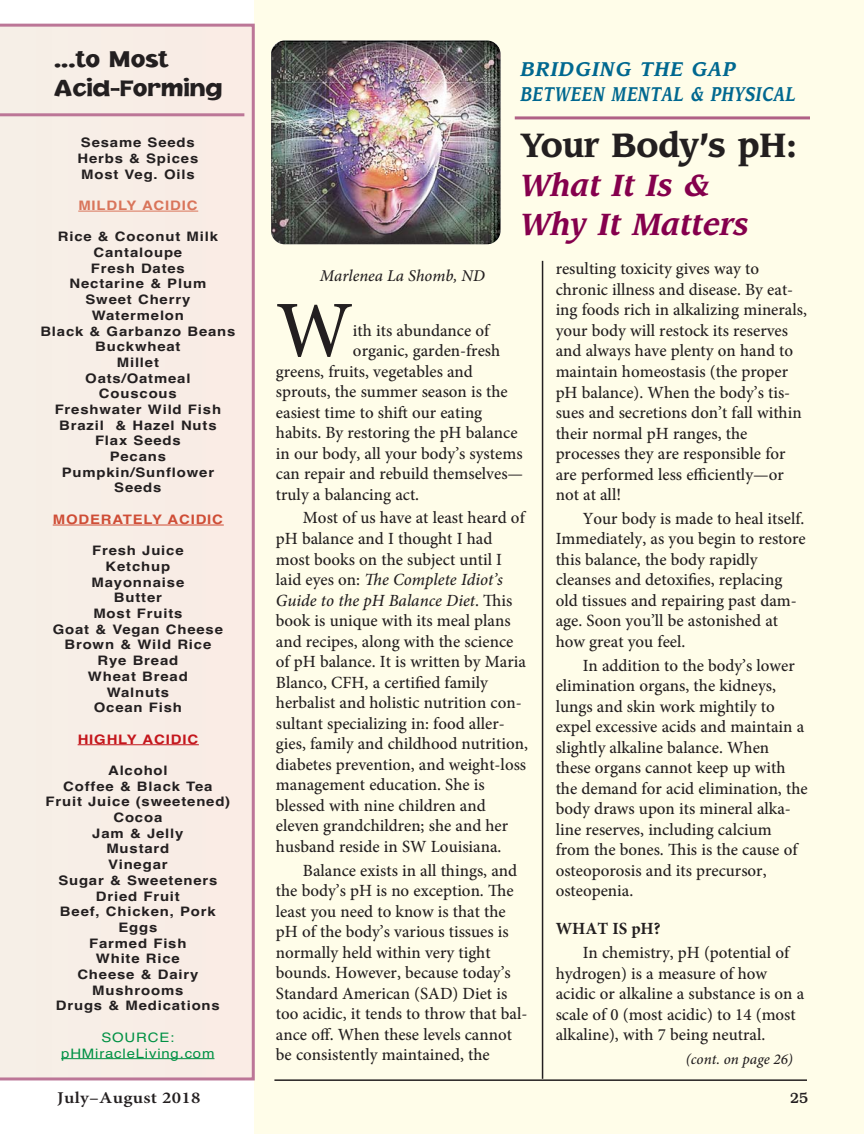
<style>
.page{position:relative;width:864px;height:1134px;background:#fff}
.page>*{position:absolute;margin:0;border:0;box-sizing:border-box;transform-origin:0 0}
.t1{font:500 80.1px "Minion Pro";color:#231f20}
.t2{font:700 33px "Leawood";color:#231f20;scale:.95 1}
.t3{font:italic 700 30px/38.7px "Leawood";color:#85004d;scale:.95 1}
.t4{font:900 24px/28.8px "Jacoby ICG";color:#231f20;scale:1.15 1}
.t5{font:italic 700 19.5px/25.2px "Leawood";letter-spacing:.065em;color:#006890;scale:.9 1}
.t6{font:500 17.1px/20.5px "Minion Pro";color:#231f20}
.t7{font:700 17.1px "Minion Pro";color:#231f20}
.t8{font:italic 500 16.5px "Minion Pro";color:#231f20}
.t9{font:600 16.5px "Minion Pro";letter-spacing:.015em;color:#231f20;scale:1.15 1}
.t10{font:italic 500 15px "Minion Pro";color:#231f20}
.t11{font:500 15px "Bookman";color:#231f20}
.t12{font:700 13.05px/15.8px "Helvetica";letter-spacing:.055em;color:#231f20;text-align:center;scale:1.14 1}
.t13{font:13.05px/15.8px "Helvetica";letter-spacing:.055em;color:#009144;text-align:center;scale:1.14 1}
.t14{font:700 13.05px "Helvetica";letter-spacing:.055em;color:#cf4d36;scale:1.14 1}
.t15{font:700 13.05px "Helvetica";letter-spacing:.055em;color:#d9755b;scale:1.14 1}
.t16{font:700 13.05px "Helvetica";letter-spacing:.055em;color:#c4161c;scale:1.14 1}
.s1{font-style:italic}
</style>
<div class="page">
<div style="left:255px;top:0;width:609px;height:1134px;background:#fffde9"></div>
<div style="left:0;top:24px;width:255px;height:1056px;background:#f8eee6"></div>
<hr style="left:274px;top:1079px;width:533px;height:2px;background:#231f20">
<hr style="left:515px;top:116px;width:295px;height:3px;background:#b06186">
<hr style="left:542px;top:261px;width:1px;height:818px;background:#231f20">
<img style="left:271px;top:40px;width:230px;height:204px;border-radius:14px">
<hr style="left:78px;top:211px;width:120px;height:1px;background:#d9755b">
<hr style="left:53px;top:525px;width:171px;height:1px;background:#cf4d36">
<hr style="left:78px;top:744px;width:121px;height:1px;background:#c4161c">
<hr style="left:61px;top:1058px;width:153px;height:1px;background:#009144">
<hr style="left:0;top:113px;width:244px;height:3px;background:#bc7697">
<h3 class="t4" style="left:54px;top:47px;width:148px">...to Most<br>Acid-Forming</h3>
<p class="t12" style="left:77px;top:136px;width:108px;text-align:left">Sesame Seeds<br>Herbs &amp; Spices<br>Most Veg. Oils</p>
<p class="t15" style="left:78px;top:201px;width:106px">MILDLY ACIDIC</p>
<p class="t12" style="left:40px;top:230px;width:173px">Rice &amp; Coconut Milk<br>Cantaloupe<br>Fresh Dates<br>Nectarine &amp; Plum<br>Sweet Cherry<br>Watermelon<br>Black &amp; Garbanzo Beans<br>Buckwheat<br>Millet<br>Oats/Oatmeal<br>Couscous<br>Freshwater Wild Fish<br>Brazil &amp; Hazel Nuts<br>Flax Seeds<br>Pecans<br>Pumpkin/Sunflower<br>Seeds</p>
<p class="t14" style="left:53px;top:514px;width:151px">MODERATELY ACIDIC</p>
<p class="t12" style="left:53px;top:544px;width:151px">Fresh Juice<br>Ketchup<br>Mayonnaise<br>Butter<br>Most Fruits<br>Goat &amp; Vegan Cheese<br>Brown &amp; Wild Rice<br>Rye Bread<br>Wheat Bread<br>Walnuts<br>Ocean Fish</p>
<p class="t16" style="left:78px;top:734px;width:107px">HIGHLY ACIDIC</p>
<p class="t12" style="left:46px;top:764px;width:164px">Alcohol<br>Coffee &amp; Black Tea<br>Fruit Juice (sweetened)<br>Cocoa<br>Jam &amp; Jelly<br>Mustard<br>Vinegar<br>Sugar &amp; Sweeteners<br>Dried Fruit<br>Beef, Chicken, Pork<br>Eggs<br>Farmed Fish<br>White Rice<br>Cheese &amp; Dairy<br>Mushrooms<br>Drugs &amp; Medications</p>
<p class="t13" style="left:61px;top:1029px;width:136px">SOURCE: pHMiracleLiving.com</p>
<p class="t5" style="left:521px;top:57px;width:307px">BRIDGING THE GAP<br>BETWEEN MENTAL &amp; PHYSICAL</p>
<h2 class="t2" style="left:521px;top:126px;width:293px">Your Body’s pH:</h2>
<h3 class="t3" style="left:521px;top:168px;width:241px">What It Is &amp;<br>Why It Matters</h3>
<p class="t8" style="left:320px;top:269px;width:167px">Marlenea La Shomb, ND</p>
<h1 class="t1" style="left:276px;top:298px;width:79px">W</h1>
<p class="t6" style="left:353px;top:321px;width:138px">ith its abundance of</p>
<p class="t6" style="left:353px;top:342px;width:149px">organic, garden-fresh</p>
<p class="t6" style="left:276px;top:362px;width:199px">greens, fruits, vegetables and</p>
<p class="t6" style="left:276px;top:383px;width:233px">sprouts, the summer season is the</p>
<p class="t6" style="left:276px;top:403px;width:208px">easiest time to shift our eating</p>
<p class="t6" style="left:276px;top:424px;width:243px">habits. By restoring the pH balance</p>
<p class="t6" style="left:276px;top:444px;width:248px">in our body, all your body’s systems</p>
<p class="t6" style="left:276px;top:465px;width:249px">can repair and rebuild themselves—</p>
<p class="t6" style="left:276px;top:485px;width:145px">truly a balancing act.</p>
<p class="t6" style="left:276px;top:509px;width:254px;text-indent:27px">Most of us have at least heard of pH balance and I thought I had most books on the subject until I laid eyes on: <span class="s1">The Complete Idiot’s Guide to the pH Balance Diet</span>. This book is unique with its meal plans and recipes, along with the science of pH balance. It is written by Maria Blanco, CFH, a certified family herbalist and holistic nutrition con&shy;sultant specializing in: food aller&shy;gies, family and childhood nutrition, diabetes prevention, and weight-loss management education. She is blessed with nine children and eleven grandchildren; she and her husband reside in SW Louisiana.</p>
<p class="t6" style="left:276px;top:861px;width:253px;text-indent:27px">Balance exists in all things, and the body’s pH is no exception. The least you need to know is that the pH of the body’s various tissues is normally held within very tight bounds. However, because today’s Standard American (SAD) Diet is too acidic, it tends to throw that bal&shy;ance off. When these levels cannot be consistently maintained, the</p>
<p class="t6" style="left:556px;top:260px;width:253px">resulting toxicity gives way to chronic illness and disease. By eat&shy;ing foods rich in alkalizing minerals, your body will restock its reserves and always have plenty on hand to maintain homeostasis (the proper pH balance). When the body’s tis&shy;sues and secretions don’t fall within their normal pH ranges, the processes they are responsible for are performed less efficiently—or not at all!</p>
<p class="t6" style="left:556px;top:510px;width:252px;text-indent:27px">Your body is made to heal itself.<br>Immediately, as you begin to restore this balance, the body rapidly cleanses and detoxifies, replacing old tissues and repairing past dam&shy;age. Soon you’ll be astonished at how great you feel.</p>
<p class="t6" style="left:556px;top:656px;width:253px;text-indent:27px">In addition to the body’s lower elimination organs, the kidneys, lungs and skin work mightily to expel excessive acids and maintain a slightly alkaline balance. When these organs cannot keep up with the demand for acid elimination, the body draws upon its mineral alka&shy;line reserves, including calcium from the bones. This is the cause of osteoporosis and its precursor, osteopenia.</p>
<p class="t7" style="left:556px;top:918px;width:106px">WHAT IS pH?</p>
<p class="t6" style="left:556px;top:944px;width:250px;text-indent:27px">In chemistry, pH (potential of hydrogen) is a measure of how acidic or alkaline a substance is on a scale of 0 (most acidic) to 14 (most alkaline), with 7 being neutral.</p>
<p class="t10" style="left:686px;top:1053px;width:109px">(cont. on page 26)</p>
<p class="t9" style="left:57px;top:1091px;width:126px">July–August 2018</p>
<p class="t11" style="left:790px;top:1089px;width:20px">25</p>
</div>
